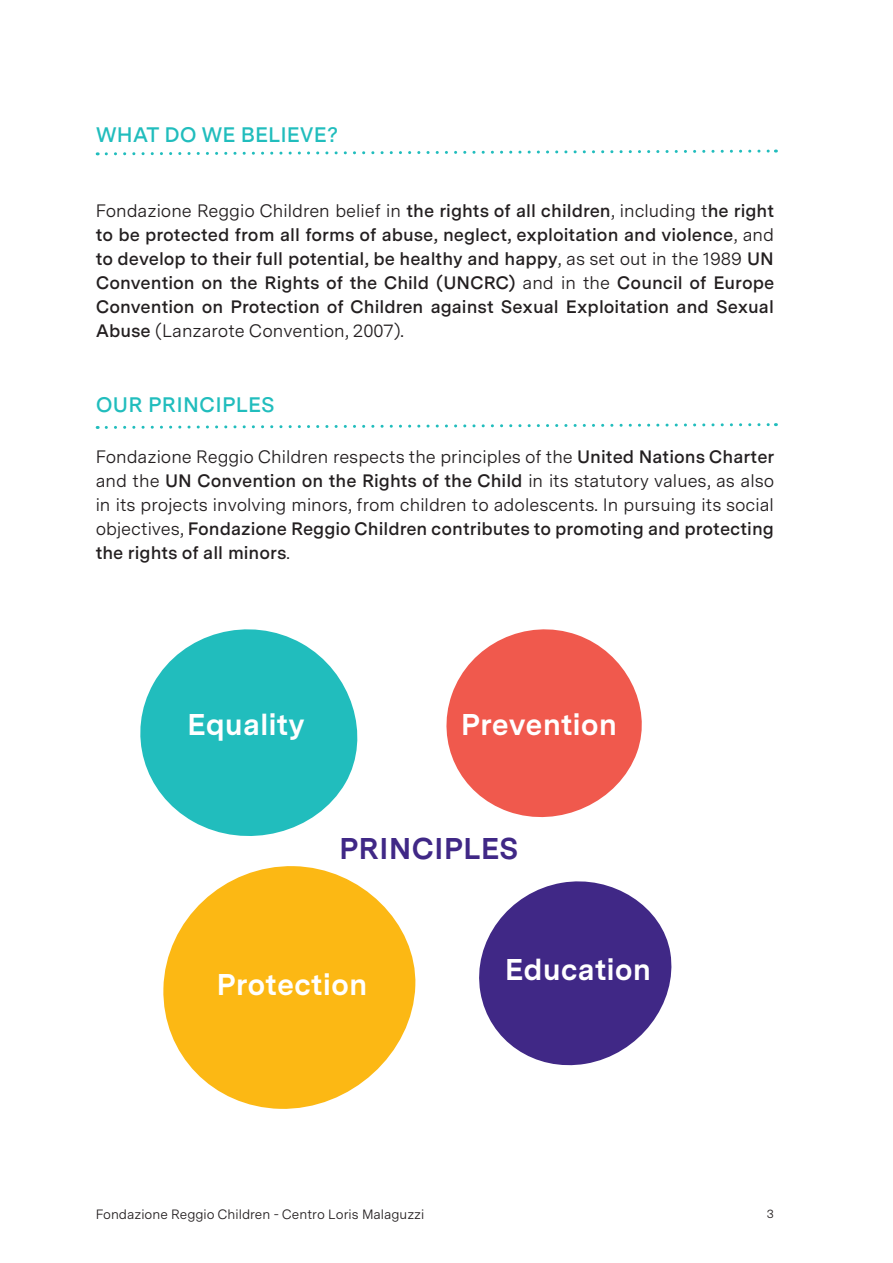
<style>
.page{position:relative;width:893px;height:1263px;background:#fff}
.page>*{position:absolute;margin:0;border:0;box-sizing:border-box;transform-origin:0 0}
.t1{font:700 30px "Messina Sans";color:#fff}
.t2{font:700 30px "Messina Sans";color:#402886}
.t3{font:600 21px "Messina Sans";color:#21bdbd}
.t4{font:600 18px/24px "Messina Sans";color:#231f20;text-align:justify}
.t5{font:18px/24px "Messina Sans";color:#231f20;text-align:justify}
.t6{font:13.5px "Messina Sans";color:#231f20}
.t7{font:12px "Messina Sans";color:#231f20}
.s1{font-weight:400}
.s2{font-weight:600}
</style>
<div class="page">
<svg style="left:97px;top:149px;width:679px;height:7px"></svg>
<svg style="left:97px;top:423px;width:679px;height:6px"></svg>
<svg style="left:140px;top:629px;width:218px;height:207px;fill:#21bdbd"></svg>
<svg style="left:446px;top:629px;width:196px;height:189px;fill:#f0594d"></svg>
<svg style="left:479px;top:881px;width:193px;height:185px"></svg>
<svg style="left:163px;top:866px;width:253px;height:243px;fill:#fcb814"></svg>
<p class="t3" style="left:96px;top:119px;width:244px">WHAT DO WE BELIEVE?</p>
<p class="t4" style="left:96px;top:198px;width:680px"><span class="s1">Fondazione Reggio Children belief in</span> the rights of all children<span class="s1">, including t</span>he right to be protected from all forms of abuse, neglect, exploitation and violence<span class="s1">, and </span>to develop to their full potential, be healthy and happy<span class="s1">, as set out in the 1989</span> UN Convention on the Rights of the Child (UNCRC) <span class="s1">and in the</span> Council of Europe Convention on Protection of Children against Sexual Exploitation and Sexual Abuse <span class="s1">(Lanzarote Convention, 2007).</span></p>
<p class="t3" style="left:96px;top:389px;width:181px">OUR PRINCIPLES</p>
<p class="t5" style="left:96px;top:444px;width:680px">Fondazione Reggio Children respects the principles of the <span class="s2">United Nations Charter </span>and the <span class="s2">UN Convention on the Rights of the Child</span> in its statutory values, as also in its projects involving minors, from children to adolescents. In pursuing its social objectives, <span class="s2">Fondazione Reggio Children contributes to promoting and protecting the rights of all minors</span>.</p>
<p class="t1" style="left:187px;top:701px;width:119px">Equality</p>
<p class="t1" style="left:461px;top:701px;width:158px">Prevention</p>
<p class="t2" style="left:339px;top:826px;width:181px">PRINCIPLES</p>
<p class="t1" style="left:216px;top:962px;width:152px">Protection</p>
<p class="t1" style="left:505px;top:946px;width:148px">Education</p>
<p class="t6" style="left:96px;top:1204px;width:330px">Fondazione Reggio Children - Centro Loris Malaguzzi</p>
<p class="t7" style="left:767px;top:1205px;width:9px">3</p>
</div>
